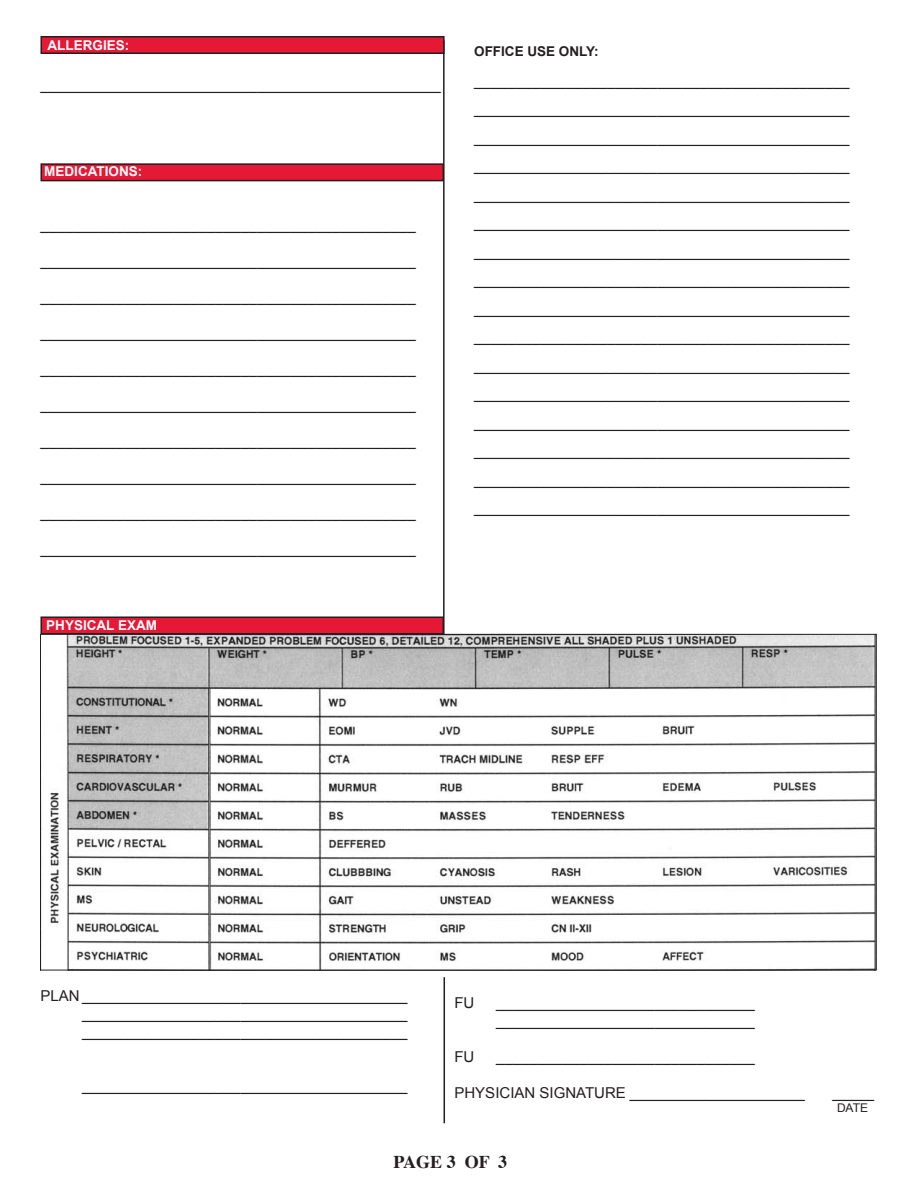
<style>
.page{position:relative;width:918px;height:1188px;background:#fff}
.page>*{position:absolute;margin:0;border:0;box-sizing:border-box;transform-origin:0 0}
.t1{font:700 18px "Times";color:#231f20}
.t2{font:15px/28.5px "Arial";color:#231f20;text-align:justify}
.t3{font:700 13.5px "Arial";color:#fff}
.t4{font:700 13.5px "Arial";color:#231f20}
.t5{font:12px "Arial";color:#231f20}
</style>
<div class="page">
<hr style="left:443px;top:40px;width:2px;height:596px;background:#231f20">
<div style="left:41px;top:617px;width:402px;height:17px;background:#e51836"></div>
<div style="left:40px;top:616px;width:404px;height:18px;border:2px solid #231f20"></div>
<div style="left:41px;top:164px;width:402px;height:17px;background:#e51836"></div>
<div style="left:40px;top:163px;width:404px;height:18px;border:2px solid #231f20"></div>
<div style="left:41px;top:37px;width:403px;height:16px;background:#e51836"></div>
<div style="left:40px;top:36px;width:405px;height:18px;border:2px solid #231f20"></div>
<img style="left:50px;top:636px;width:825px;height:332px">
<hr style="left:444px;top:977px;width:1px;height:146px;background:#231f20">
<p class="t3" style="left:48px;top:37px;width:83px">ALLERGIES:</p>
<p class="t2" style="left:40px;top:71px;width:402px">________________________________________________</p>
<p class="t3" style="left:44px;top:163px;width:99px">MEDICATIONS:</p>
<p class="t2" style="left:40px;top:211px;width:377px">_____________________________________________</p>
<p class="t2" style="left:40px;top:247px;width:377px">_____________________________________________</p>
<p class="t2" style="left:40px;top:283px;width:377px">_____________________________________________</p>
<p class="t2" style="left:40px;top:319px;width:377px">_____________________________________________</p>
<p class="t2" style="left:40px;top:355px;width:377px">_____________________________________________</p>
<p class="t2" style="left:40px;top:391px;width:377px">_____________________________________________</p>
<p class="t2" style="left:40px;top:427px;width:377px">_____________________________________________</p>
<p class="t2" style="left:40px;top:463px;width:377px">_____________________________________________</p>
<p class="t2" style="left:40px;top:499px;width:377px">_____________________________________________</p>
<p class="t2" style="left:40px;top:535px;width:377px">_____________________________________________</p>
<p class="t3" style="left:46px;top:616px;width:112px">PHYSICAL EXAM</p>
<p class="t4" style="left:474px;top:42px;width:126px">OFFICE USE ONLY:</p>
<p class="t2" style="left:474px;top:66px;width:377px">_____________________________________________ _____________________________________________ _____________________________________________ _____________________________________________ _____________________________________________ _____________________________________________ _____________________________________________ _____________________________________________ _____________________________________________ _____________________________________________ _____________________________________________ _____________________________________________ _____________________________________________ _____________________________________________ _____________________________________________ _____________________________________________</p>
<p class="t2" style="left:82px;top:987px;width:327px;line-height:18px;text-indent:-42px">PLAN _______________________________________ _______________________________________ _______________________________________</p>
<p class="t2" style="left:82px;top:1071px;width:327px">_______________________________________</p>
<p class="t2" style="left:454px;top:989px;width:15px">FU</p>
<p class="t2" style="left:496px;top:994px;width:260px;line-height:18px">_______________________________ _______________________________</p>
<p class="t2" style="left:454px;top:1043px;width:15px">FU</p>
<p class="t2" style="left:496px;top:1043px;width:260px">_______________________________</p>
<p class="t2" style="left:454px;top:1079px;width:352px">PHYSICIAN SIGNATURE _____________________</p>
<p class="t2" style="left:833px;top:1079px;width:43px">_____</p>
<p class="t5" style="left:837px;top:1100px;width:33px">DATE</p>
<p class="t1" style="left:394px;top:1145px;width:115px">PAGE 3 OF 3</p>
</div>
